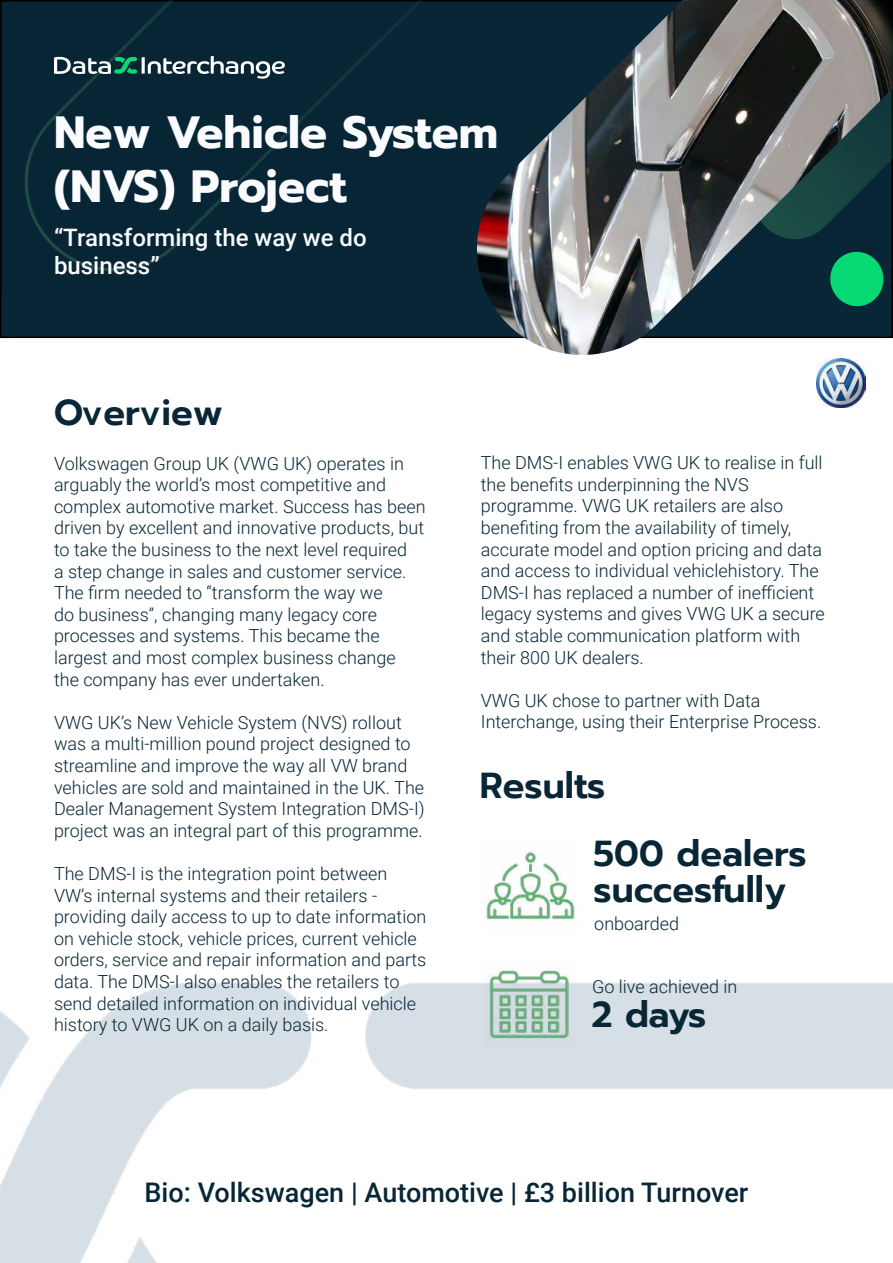
<style>
.page{position:relative;width:893px;height:1263px;background:#fff}
.page>*{position:absolute;margin:0;border:0;box-sizing:border-box;transform-origin:0 0}
.t1{font:700 45px/54px "Prompt";color:#fafbfe}
.t2{font:600 36px/68.1px "Prompt";color:#092636}
.t3{font:500 27px "Roboto";color:#092636}
.t4{font:500 24px/28.8px "Roboto";color:#fafbfe}
.t5{font:300 18px/21.6px "Roboto";color:#092636}
</style>
<div class="page">
<div style="left:1px;top:1px;width:891px;height:336px;background:#092636"></div>
<img style="left:0;top:982px;width:893px;height:281px">
<img style="left:0;top:0;width:446px;height:295px">
<img style="left:475px;top:0;width:418px;height:355px">
<img style="left:485px;top:851px;width:90px;height:70px">
<img style="left:483px;top:969px;width:92px;height:80px">
<img style="left:817px;top:359px;width:48px;height:48px">
<svg style="left:54px;top:56px;width:231px;height:23px"></svg>
<h1 class="t1" style="left:54px;top:109px;width:446px">New Vehicle System (NVS) Project</h1>
<h3 class="t4" style="left:54px;top:224px;width:314px">“Transforming the way we do business”</h3>
<h2 class="t2" style="left:54px;top:381px;width:171px">Overview</h2>
<p class="t5" style="left:54px;top:454px;width:373px">Volkswagen Group UK (VWG UK) operates in arguably the world’s most competitive and complex automotive market. Success has been driven by excellent and innovative products, but to take the business to the next level required<br>a step change in sales and customer service.<br>The firm needed to “transform the way we<br>do business”, changing many legacy core processes and systems. This became the largest and most complex business change<br>the company has ever undertaken.</p>
<p class="t5" style="left:54px;top:713px;width:372px">VWG UK’s New Vehicle System (NVS) rollout was a multi-million pound project designed to streamline and improve the way all VW brand vehicles are sold and maintained in the UK. The Dealer Management System Integration DMS-I) project was an integral part of this programme.</p>
<p class="t5" style="left:54px;top:864px;width:374px">The DMS-I is the integration point between VW’s internal systems and their retailers - providing daily access to up to date information on vehicle stock, vehicle prices, current vehicle orders, service and repair information and parts data. The DMS-I also enables the retailers to send detailed information on individual vehicle history to VWG UK on a daily basis.</p>
<p class="t5" style="left:481px;top:451px;width:345px">The DMS-I enables VWG UK to realise in full the benefits underpinning the NVS programme. VWG UK retailers are also benefiting from the availability of timely, accurate model and option pricing and data and access to individual vehiclehistory. The DMS-I has replaced a number of inefficient legacy systems and gives VWG UK a secure and stable communication platform with their 800 UK dealers.</p>
<p class="t5" style="left:481px;top:691px;width:342px">VWG UK chose to partner with Data<br>Interchange, using their Enterprise Process.</p>
<h2 class="t2" style="left:593px;top:755px;width:214px;text-indent:-114px">Results<br>500 dealers</h2>
<h2 class="t2" style="left:593px;top:859px;width:194px">succesfully</h2>
<p class="t5" style="left:594px;top:914px;width:86px">onboarded</p>
<p class="t5" style="left:592px;top:977px;width:147px">Go live achieved in</p>
<h2 class="t2" style="left:591px;top:983px;width:116px">2 days</h2>
<h3 class="t3" style="left:145px;top:1181px;width:605px">Bio: Volkswagen | Automotive | £3 billion Turnover</h3>
</div>
